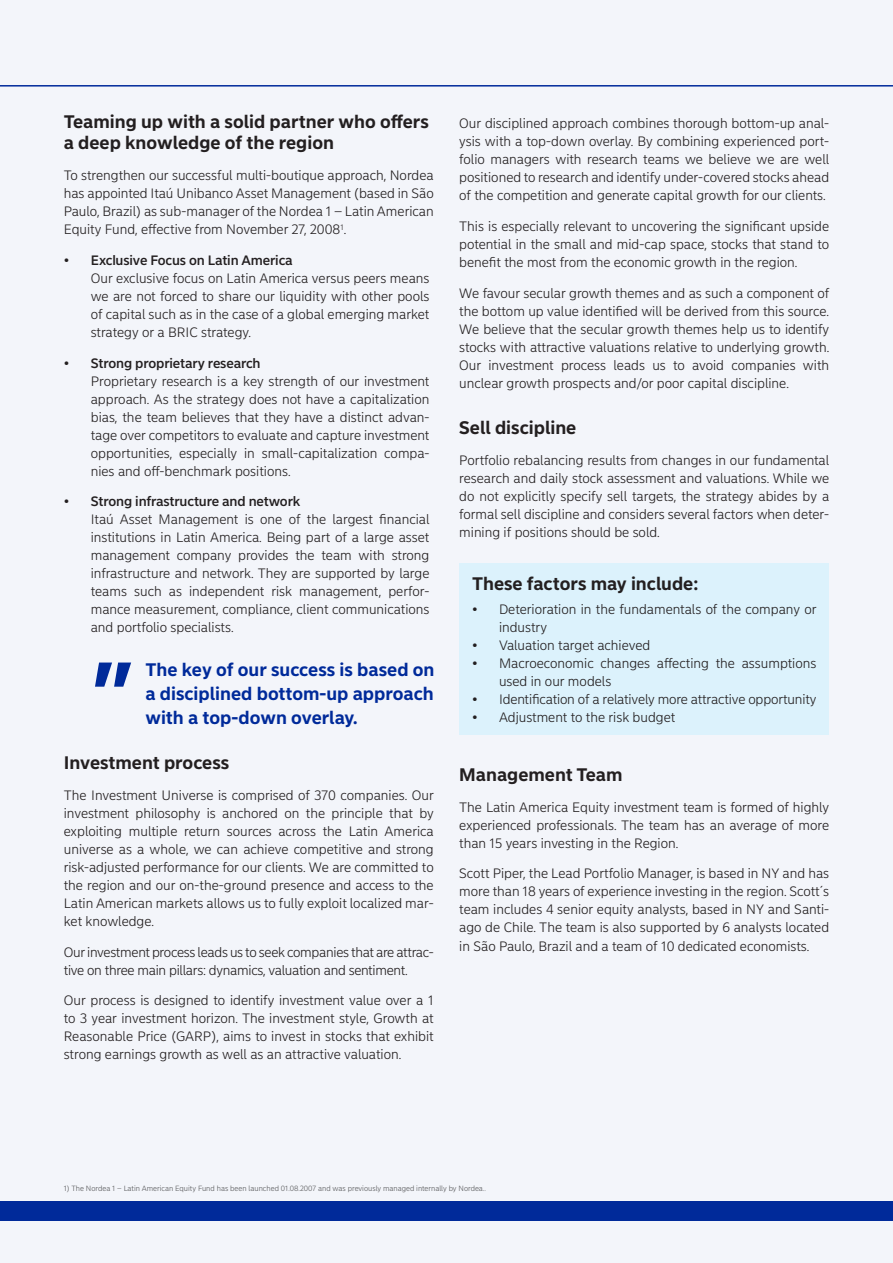
<style>
.page{position:relative;width:893px;height:1263px;background:#f3f5fa}
.page>*{position:absolute;margin:0;border:0;box-sizing:border-box;transform-origin:0 0}
._1st_level_Headline{font:700 90px "Nordea Sans Small";color:#002a9a}
.Headlines_Sans_Small{font:700 18px/21px "Nordea Sans Small";color:#231f20}
._1st_level_Headline-2{font:700 18px/24px "Nordea Sans Small";color:#002a9a}
.body_text_Sans_Small{font:700 18px "Nordea Sans Small";color:#231f20}
.body_text_Sans_Small-2{font:300 13.5px/18px "Nordea Sans Small";color:#231f20;text-align:justify}
.body_text_Sans_Small-3{font:300 13.5px/18px "Nordea Sans Small";letter-spacing:-.02em;color:#231f20}
.t1{font:500 13.5px "Nordea Sans Small";letter-spacing:-.01em;color:#231f20}
.footnotes_Sans_Small{font:300 7.5px "Nordea Sans Small";color:#57585a}
.s1{font-weight:300}
</style>
<div class="page">
<div style="left:0;top:1201px;width:893px;height:19px;background:#002a9a"></div>
<hr style="left:0;top:85px;width:893px;height:2px;background:#002a9a">
<div style="left:459px;top:564px;width:370px;height:171px;background:#dcf2fc"></div>
<p class="Headlines_Sans_Small" style="left:64px;top:112px;width:367px">Teaming up with a solid partner who offers a deep knowledge of the region</p>
<p class="body_text_Sans_Small-2" style="left:64px;top:166px;width:371px">To strengthen our successful multi-boutique approach, Nordea has appointed Itaú Unibanco Asset Management (based in São Paulo, Brazil) as sub-manager of the Nordea 1 – Latin American Equity Fund, effective from November 27, 2008<sup>1</sup>.</p>
<p class="t1" style="left:64px;top:252px;width:230px"><span class="s1">•</span> Exclusive Focus on Latin America</p>
<p class="body_text_Sans_Small-2" style="left:91px;top:269px;width:340px">Our exclusive focus on Latin America versus peers means we are not forced to share our liquidity with other pools of capital such as in the case of a global emerging market strategy or a BRIC strategy.</p>
<p class="t1" style="left:64px;top:355px;width:198px"><span class="s1">•</span> Strong proprietary research</p>
<p class="body_text_Sans_Small-2" style="left:91px;top:372px;width:340px">Proprietary research is a key strength of our investment approach. As the strategy does not have a capitalization bias, the team believes that they have a distinct advan&shy;tage over competitors to evaluate and capture investment opportunities, especially in small-capitalization compa&shy;nies and off-benchmark positions.</p>
<p class="t1" style="left:64px;top:493px;width:238px"><span class="s1">•</span> Strong infrastructure and network</p>
<p class="body_text_Sans_Small-2" style="left:91px;top:511px;width:340px">Itaú Asset Management is one of the largest financial institutions in Latin America. Being part of a large asset management company provides the team with strong infrastructure and network. They are supported by large teams such as independent risk management, perfor&shy;mance measurement, compliance, client communications and portfolio specialists.</p>
<p class="_1st_level_Headline" style="left:92px;top:639px;width:44px">”</p>
<p class="_1st_level_Headline-2" style="left:145px;top:657px;width:291px">The key of our success is based on a disciplined bottom-up approach</p>
<p class="_1st_level_Headline-2" style="left:145px;top:705px;width:214px">with a top-down overlay.</p>
<p class="Headlines_Sans_Small" style="left:64px;top:752px;width:167px">Investment process</p>
<p class="body_text_Sans_Small-2" style="left:64px;top:786px;width:371px">The Investment Universe is comprised of 370 companies. Our investment philosophy is anchored on the principle that by exploiting multiple return sources across the Latin America universe as a whole, we can achieve competitive and strong risk-adjusted performance for our clients. We are committed to the region and our on-the-ground presence and access to the Latin American markets allows us to fully exploit localized mar&shy;ket knowledge.</p>
<p class="body_text_Sans_Small-3" style="left:64px;top:943px;width:371px">Our investment process leads us to seek companies that are attrac&shy;tive on three main pillars: dynamics, valuation and sentiment.</p>
<p class="body_text_Sans_Small-2" style="left:64px;top:992px;width:371px">Our process is designed to identify investment value over a 1 to 3 year investment horizon. The investment style, Growth at Reasonable Price (GARP), aims to invest in stocks that exhibit strong earnings growth as well as an attractive valuation.</p>
<p class="body_text_Sans_Small-2" style="left:459px;top:115px;width:371px">Our disciplined approach combines thorough bottom-up anal&shy;ysis with a top-down overlay. By combining experienced port&shy;folio managers with research teams we believe we are well positioned to research and identify under-covered stocks ahead of the competition and generate capital growth for our clients.</p>
<p class="body_text_Sans_Small-2" style="left:459px;top:218px;width:371px">This is especially relevant to uncovering the significant upside potential in the small and mid-cap space, stocks that stand to benefit the most from the economic growth in the region.</p>
<p class="body_text_Sans_Small-2" style="left:459px;top:284px;width:371px">We favour secular growth themes and as such a component of the bottom up value identified will be derived from this source.<br>We believe that the secular growth themes help us to identify stocks with attractive valuations relative to underlying growth.<br>Our investment process leads us to avoid companies with unclear growth prospects and/or poor capital discipline.</p>
<p class="Headlines_Sans_Small" style="left:459px;top:418px;width:119px">Sell discipline</p>
<p class="body_text_Sans_Small-2" style="left:459px;top:452px;width:371px">Portfolio rebalancing results from changes in our fundamental research and daily stock assessment and valuations. While we do not explicitly specify sell targets, the strategy abides by a formal sell discipline and considers several factors when deter&shy;mining if positions should be sold.</p>
<p class="Headlines_Sans_Small" style="left:472px;top:573px;width:228px">These factors may include:</p>
<p class="body_text_Sans_Small-2" style="left:499px;top:601px;width:319px;text-indent:-27px">• Deterioration in the fundamentals of the company or industry</p>
<p class="body_text_Sans_Small-2" style="left:472px;top:637px;width:180px">• Valuation target achieved</p>
<p class="body_text_Sans_Small-2" style="left:499px;top:655px;width:319px;text-indent:-27px">• Macroeconomic changes affecting the assumptions used in our models</p>
<p class="body_text_Sans_Small-2" style="left:472px;top:691px;width:346px">• Identification of a relatively more attractive opportunity</p>
<p class="body_text_Sans_Small-2" style="left:472px;top:709px;width:205px">• Adjustment to the risk budget</p>
<p class="body_text_Sans_Small" style="left:459px;top:763px;width:165px">Management Team</p>
<p class="body_text_Sans_Small-2" style="left:459px;top:798px;width:371px">The Latin America Equity investment team is formed of highly experienced professionals. The team has an average of more than 15 years investing in the Region.</p>
<p class="body_text_Sans_Small-2" style="left:459px;top:865px;width:371px">Scott Piper, the Lead Portfolio Manager, is based in NY and has more than 18 years of experience investing in the region. Scott´s team includes 4 senior equity analysts, based in NY and Santi&shy;ago de Chile. The team is also supported by 6 analysts located in São Paulo, Brazil and a team of 10 dedicated economists.</p>
<p class="footnotes_Sans_Small" style="left:64px;top:1183px;width:423px">1) The Nordea 1 – Latin American Equity Fund has been launched 01.08.2007 and was previously managed internally by Nordea..</p>
</div>
